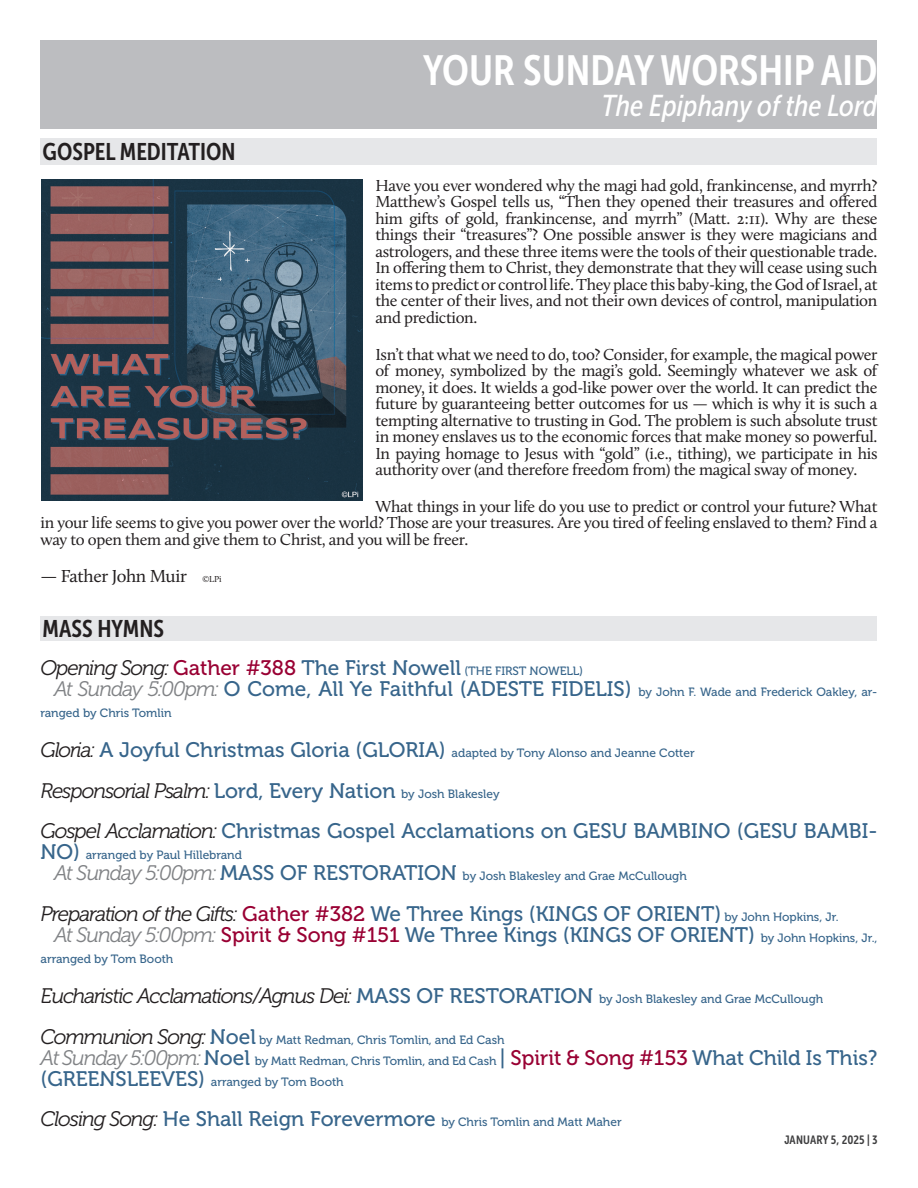
<style>
.page{position:relative;width:918px;height:1188px;background:#fff}
.page>*{position:absolute;margin:0;border:0;box-sizing:border-box;transform-origin:0 0}
.Worship_Aid_Banner{font:42px "Museo Sans Cond 700";color:#fff}
.Worship_Aid_Banner-2{font:italic 30px "Museo Sans Cond 500";color:#fff}
.Banner_Header{font:24px "Museo Sans Cond 700";color:#231f20}
.Mass_Hymns{font:21px "Museo 500";color:#37658b}
.Mass_Hymns-2{font:italic 21px "Museo 300";letter-spacing:-.05em;color:#231f20}
.Body_Text{font:18px "Calluna";letter-spacing:-.02em;color:#231f20}
.Body_Text-2{font:16.5px/16.5px "Calluna";letter-spacing:-.02em;color:#231f20;text-align:justify}
.Mass_Hymns-3{font:12px/21px "Museo 500";color:#37658b}
.t1{font:12px "Museo Sans Cond 700";letter-spacing:.005em;color:#3e3e3f}
.s1{font-size:9px}
.s2{font-family:"Museo 300";font-style:italic;font-size:21px;color:#231f20}
.s3{font-size:21px;color:#903}
.s4{font-size:21px}
.s5{font-family:"Museo 300";font-style:italic;color:#808285}
.s6{font-size:12px}
.s7{font-family:"Museo 500";font-style:normal;color:#37658b}
.s8{font-family:"Museo 500";font-style:normal;font-size:12px;color:#37658b}
.s9{font-family:"Museo 300";font-style:italic;color:#231f20}
.s10{font-family:"Museo 300";font-style:italic;font-size:21px;color:#808285}
.s11{color:#903}
</style>
<div class="page">
<div style="left:40px;top:616px;width:838px;height:25px;background:#e6e7e9"></div>
<div style="left:40px;top:138px;width:838px;height:27px;background:#e6e7e9"></div>
<img style="left:41px;top:179px;width:322px;height:322px">
<div style="left:40px;top:40px;width:838px;height:89px;background:#bcbdc0"></div>
<p class="Banner_Header" style="left:43px;top:139px;width:194px">GOSPEL MEDITATION</p>
<p class="Worship_Aid_Banner" style="left:423px;top:47px;width:456px">YOUR SUNDAY WORSHIP AID</p>
<p class="Worship_Aid_Banner-2" style="left:601px;top:89px;width:278px">The Epiphany of the Lord</p>
<p class="Body_Text-2" style="left:375px;top:177px;width:504px">Have you ever wondered why the magi had gold, frankincense, and myrrh?<br>Matthew’s Gospel tells us, “Then they opened their treasures and offered him gifts of gold, frankincense, and myrrh” (Matt. 2:11). Why are these things their “treasures”? One possible answer is they were magicians and astrologers, and these three items were the tools of their questionable trade.<br>In offering them to Christ, they demonstrate that they will cease using such items to predict or control life. They place this baby-king, the God of Israel, at the center of their lives, and not their own devices of control, manipulation and prediction.</p>
<p class="Body_Text-2" style="left:375px;top:346px;width:504px">Isn’t that what we need to do, too? Consider, for example, the magical power of money, symbolized by the magi’s gold. Seemingly whatever we ask of money, it does. It wields a god-like power over the world. It can predict the future by guaranteeing better outcomes for us — which is why it is such a tempting alternative to trusting in God. The problem is such absolute trust in money enslaves us to the economic forces that make money so powerful.<br>In paying homage to Jesus with “gold” (i.e., tithing), we participate in his authority over (and therefore freedom from) the magical sway of money.</p>
<p class="Body_Text-2" style="left:40px;top:498px;width:839px;text-indent:335px">What things in your life do you use to predict or control your future? What in your life seems to give you power over the world? Those are your treasures. Are you tired of feeling enslaved to them? Find a way to open them and give them to Christ, and you will be freer.</p>
<p class="Body_Text" style="left:40px;top:565px;width:183px">— Father John Muir <span class="s1">©LPi</span></p>
<p class="Banner_Header" style="left:43px;top:616px;width:123px">MASS HYMNS</p>
<p class="Mass_Hymns-3" style="left:40px;top:660px;width:544px"><span class="s2">Opening Song:</span> <span class="s3">Gather #388</span> <span class="s4">The First Nowell</span> (THE FIRST NOWELL)</p>
<p class="Mass_Hymns" style="left:54px;top:677px;width:825px"><span class="s5">At Sunday 5:00pm:</span> O Come, All Ye Faithful (ADESTE FIDELIS) <span class="s6">by John F. Wade and Frederick Oakley, ar-</span></p>
<p class="Mass_Hymns-3" style="left:40px;top:702px;width:133px">ranged by Chris Tomlin</p>
<p class="Mass_Hymns-3" style="left:40px;top:743px;width:656px"><span class="s2">Gloria:</span> <span class="s4">A Joyful Christmas Gloria (GLORIA)</span> adapted by Tony Alonso and Jeanne Cotter</p>
<p class="Mass_Hymns-2" style="left:40px;top:779px;width:461px">Responsorial Psalm: <span class="s7">Lord, Every Nation</span> <span class="s8">by Josh Blakesley</span></p>
<p class="Mass_Hymns" style="left:40px;top:819px;width:838px"><span class="s9">Gospel Acclamation:</span> Christmas Gospel Acclamations on GESU BAMBINO (GESU BAMBI-</p>
<p class="Mass_Hymns-3" style="left:40px;top:845px;width:203px"><span class="s4">NO)</span> arranged by Paul Hillebrand</p>
<p class="Mass_Hymns-3" style="left:54px;top:866px;width:634px"><span class="s10">At Sunday 5:00pm:</span> <span class="s4">MASS OF RESTORATION</span> by Josh Blakesley and Grae McCullough</p>
<p class="Mass_Hymns" style="left:40px;top:902px;width:800px"><span class="s9">Preparation of the Gifts:</span> <span class="s11">Gather #382</span> We Three Kings (KINGS OF ORIENT) <span class="s6">by John Hopkins, Jr.</span></p>
<p class="Mass_Hymns" style="left:54px;top:923px;width:825px"><span class="s5">At Sunday 5:00pm:</span> <span class="s11">Spirit &amp; Song #151</span> We Three Kings (KINGS OF ORIENT) <span class="s6">by John Hopkins, Jr.,</span></p>
<p class="Mass_Hymns-3" style="left:40px;top:948px;width:134px">arranged by Tom Booth</p>
<p class="Mass_Hymns-2" style="left:40px;top:985px;width:784px">Eucharistic Acclamations/Agnus Dei: <span class="s7">MASS OF RESTORATION</span> <span class="s8">by Josh Blakesley and Grae McCullough</span></p>
<p class="Mass_Hymns-3" style="left:40px;top:1029px;width:466px"><span class="s2">Communion Song:</span> <span class="s4">Noel</span> by Matt Redman, Chris Tomlin, and Ed Cash</p>
<p class="Mass_Hymns-3" style="left:40px;top:1050px;width:839px"><span class="s10">At Sunday 5:00pm:</span> <span class="s4">Noel</span> by Matt Redman, Chris Tomlin, and Ed Cash <span class="s4">|</span> <span class="s3">Spirit &amp; Song #153</span> <span class="s4">What Child Is This? (GREENSLEEVES)</span> arranged by Tom Booth</p>
<p class="Mass_Hymns-3" style="left:40px;top:1112px;width:583px"><span class="s2">Closing Song:</span> <span class="s4">He Shall Reign Forevermore</span> by Chris Tomlin and Matt Maher</p>
<p class="t1" style="left:784px;top:1133px;width:95px">JANUARY 5, 2025 | 3</p>
</div>
